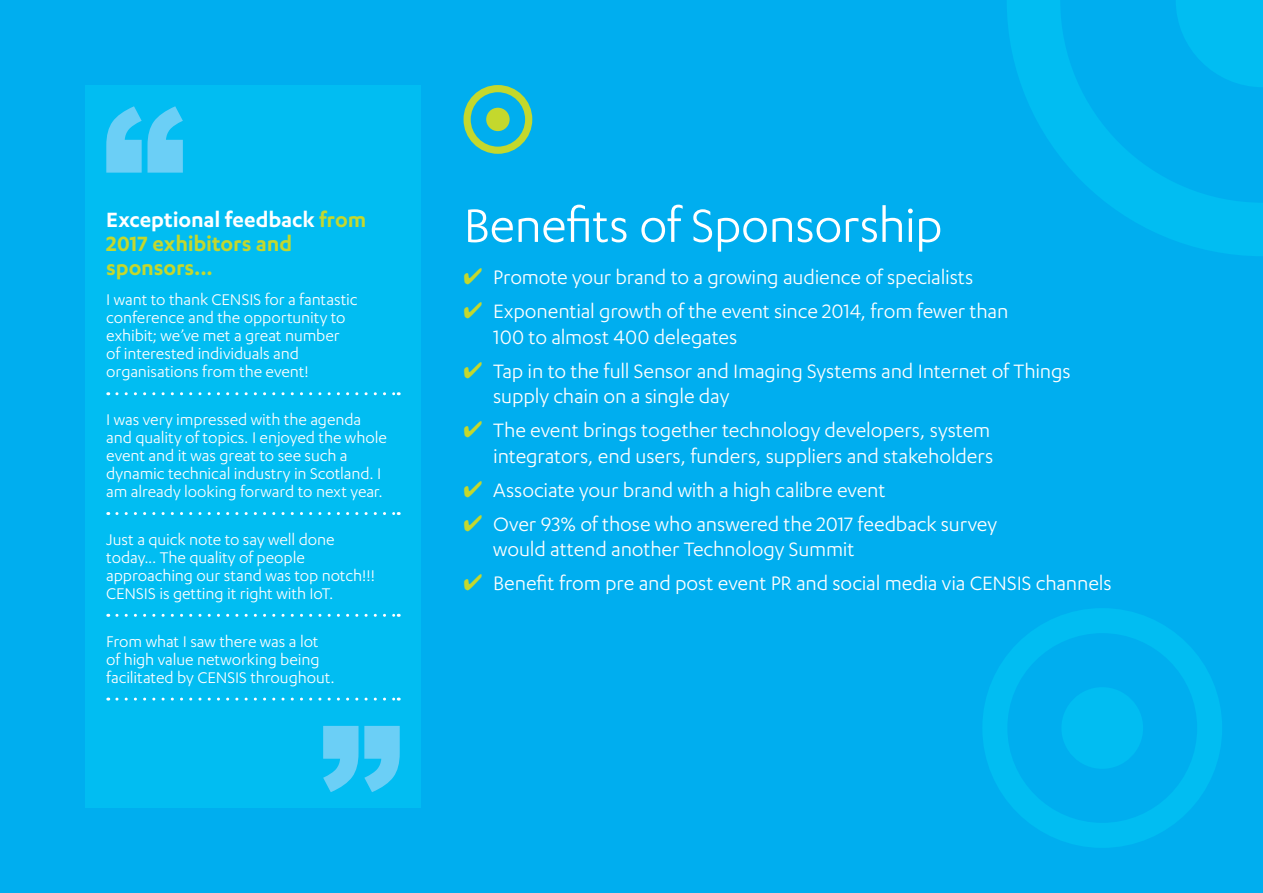
<style>
.page{position:relative;width:1263px;height:893px;background:#00aeef}
.page>*{position:absolute;margin:0;border:0;box-sizing:border-box;transform-origin:0 0}
.t1{font:54px "Karbon";letter-spacing:-.01em;color:#fff}
.t2{font:600 24px/24px "Karbon";letter-spacing:-.005em;color:#c4d82d}
.t3{font:22.5px/25.5px "Karbon";letter-spacing:-.005em;color:#fff}
.t4{font:18px/18px "Karbon";letter-spacing:-.005em;color:#fff}
.s1{color:#fff}
.s2{color:#c4d82d}
</style>
<div class="page">
<div style="left:1061px;top:687px;width:82px;height:82px;background:#01bdf2;border-radius:50%"></div>
<div style="left:982px;top:608px;width:240px;height:240px;border:25px solid #01bdf2;border-radius:50%"></div>
<svg style="left:1007px;top:0;width:256px;height:256px"></svg>
<div style="left:486px;top:108px;width:24px;height:23px;background:#c4d82d;border-radius:50%"></div>
<div style="left:463px;top:85px;width:69px;height:69px;border:7px solid #c4d82d;border-radius:50%"></div>
<div style="left:85px;top:85px;width:336px;height:723px;background:#01bdf2"></div>
<svg style="left:117px;top:392px;width:282px;height:3px"></svg>
<svg style="left:117px;top:512px;width:282px;height:3px"></svg>
<svg style="left:117px;top:614px;width:282px;height:3px"></svg>
<svg style="left:117px;top:698px;width:282px;height:3px"></svg>
<svg style="left:323px;top:726px;width:77px;height:66px"></svg>
<svg style="left:106px;top:106px;width:77px;height:67px"></svg>
<h2 class="t2" style="left:106px;top:206px;width:261px"><span class="s1">Exceptional feedback</span> from<br>2017 exhibitors and sponsors...</h2>
<p class="t4" style="left:106px;top:290px;width:253px">I want to thank CENSIS for a fantastic conference and the opportunity to exhibit; we’ve met a great number of interested individuals and organisations from the event!</p>
<p class="t4" style="left:106px;top:410px;width:282px">I was very impressed with the agenda and quality of topics. I enjoyed the whole event and it was great to see such a dynamic technical industry in Scotland. I am already looking forward to next year.</p>
<p class="t4" style="left:106px;top:530px;width:271px">Just a quick note to say well done today... The quality of people approaching our stand was top notch!!!<br>CENSIS is getting it right with IoT.</p>
<p class="t4" style="left:106px;top:632px;width:230px">From what I saw there was a lot of high value networking being facilitated by CENSIS throughout.</p>
<h1 class="t1" style="left:463px;top:196px;width:480px">Benefits of Sponsorship</h1>
<p class="t3" style="left:463px;top:264px;width:511px"><span class="s2">✔</span> Promote your brand to a growing audience of specialists</p>
<p class="t3" style="left:493px;top:298px;width:517px;text-indent:-30px"><span class="s2">✔</span> Exponential growth of the event since 2014, from fewer than<br>100 to almost 400 delegates</p>
<p class="t3" style="left:493px;top:358px;width:579px;text-indent:-30px"><span class="s2">✔</span> Tap in to the full Sensor and Imaging Systems and Internet of Things supply chain on a single day</p>
<p class="t3" style="left:463px;top:417px;width:531px;text-align:right"><span class="s2">✔</span> The event brings together technology developers, system integrators, end users, funders, suppliers and stakeholders</p>
<p class="t3" style="left:463px;top:477px;width:423px"><span class="s2">✔</span> Associate your brand with a high calibre event</p>
<p class="t3" style="left:493px;top:511px;width:505px;text-indent:-30px"><span class="s2">✔</span> Over 93% of those who answered the 2017 feedback survey would attend another Technology Summit</p>
<p class="t3" style="left:463px;top:570px;width:650px"><span class="s2">✔</span> Benefit from pre and post event PR and social media via CENSIS channels</p>
</div>
